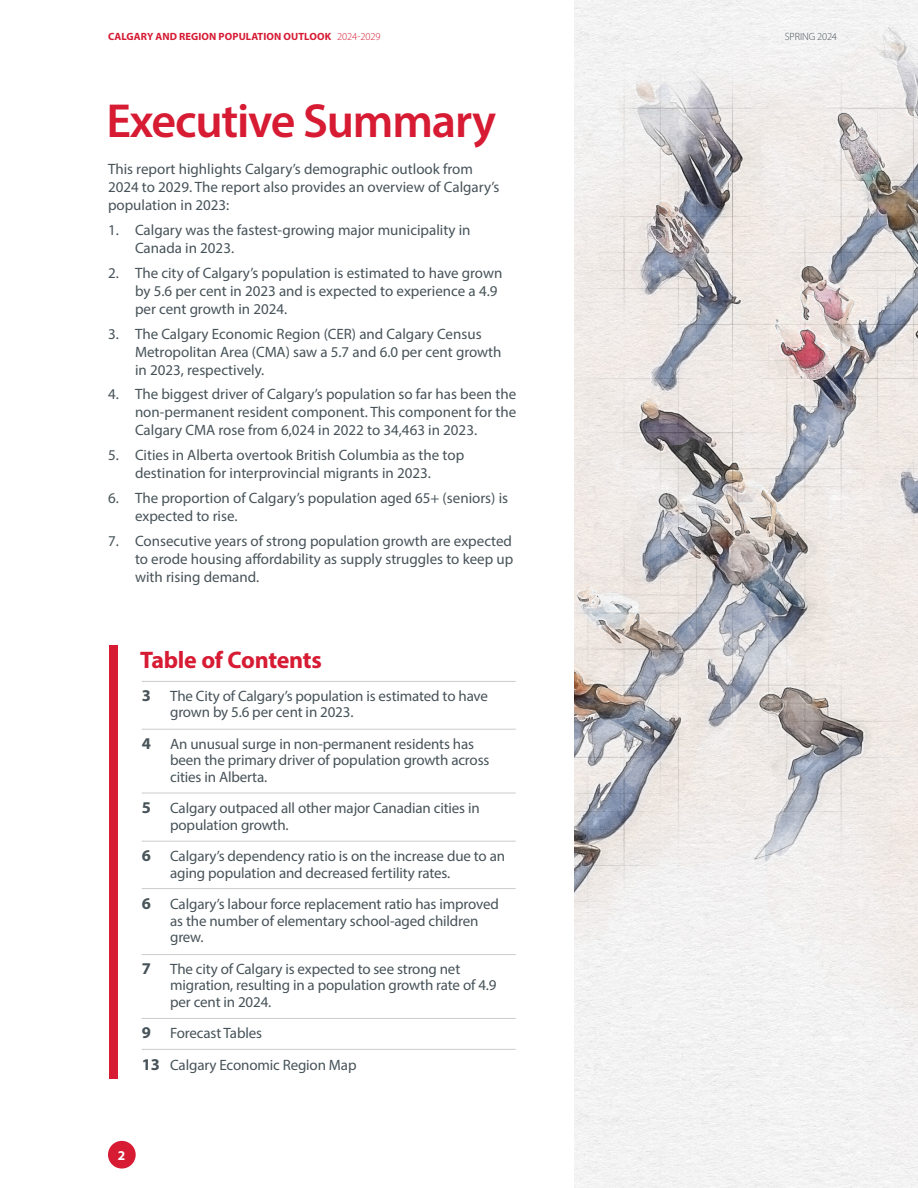
<style>
.page{position:relative;width:918px;height:1188px;background:#fff}
.page>*{position:absolute;margin:0;border:0;box-sizing:border-box;transform-origin:0 0}
.Section_Title{font:600 48px "Myriad Pro";letter-spacing:-.025em;color:#d61b33}
.Section_Title-2{font:700 24px "Myriad Pro";letter-spacing:-.01em;color:#d61b33}
.Number_bullet{font:15px/18px "Myriad Pro";letter-spacing:-.005em;color:#475359}
.t1{font:700 13.5px "Myriad Pro";color:#fff}
.t2{font:700 10.5px "Myriad Pro";letter-spacing:.01em;color:#d61b33}
.t3{font:300 10.5px "Myriad Pro";letter-spacing:-.005em;color:#475359}
.s1{font-weight:300}
.s2{font-weight:700;font-size:16.5px}
</style>
<div class="page">
<img style="left:574px;top:0;width:344px;height:1188px">
<div style="left:108px;top:1141px;width:28px;height:28px;background:#d61b33;border-radius:50%"></div>
<hr style="left:142px;top:729px;width:374px;height:1px;background:#cbccce">
<hr style="left:142px;top:681px;width:374px;height:1px;background:#cbccce">
<hr style="left:142px;top:793px;width:374px;height:1px;background:#cbccce">
<hr style="left:142px;top:841px;width:374px;height:1px;background:#cbccce">
<hr style="left:142px;top:888px;width:374px;height:1px;background:#cbccce">
<hr style="left:142px;top:954px;width:374px;height:1px;background:#cbccce">
<hr style="left:142px;top:1018px;width:374px;height:1px;background:#cbccce">
<hr style="left:142px;top:1049px;width:374px;height:1px;background:#cbccce">
<div style="left:109px;top:646px;width:9px;height:433px;background:#d61b33"></div>
<p class="t2" style="left:108px;top:30px;width:274px">CALGARY AND REGION POPULATION OUTLOOK <span class="s1">2024-2029</span></p>
<p class="t3" style="left:785px;top:31px;width:54px">SPRING 2024</p>
<p class="Section_Title" style="left:106px;top:90px;width:391px">Executive Summary</p>
<p class="Number_bullet" style="left:108px;top:160px;width:393px">This report highlights Calgary’s demographic outlook from<br>2024 to 2029. The report also provides an overview of Calgary’s population in 2023:</p>
<p class="Number_bullet" style="left:135px;top:221px;width:337px;text-indent:-27px">1. Calgary was the fastest-growing major municipality in<br>Canada in 2023.</p>
<p class="Number_bullet" style="left:135px;top:264px;width:369px;text-indent:-27px">2. The city of Calgary’s population is estimated to have grown by 5.6 per cent in 2023 and is expected to experience a 4.9 per cent growth in 2024.</p>
<p class="Number_bullet" style="left:135px;top:324px;width:368px;text-indent:-27px">3. The Calgary Economic Region (CER) and Calgary Census<br>Metropolitan Area (CMA) saw a 5.7 and 6.0 per cent growth in 2023, respectively.</p>
<p class="Number_bullet" style="left:135px;top:385px;width:383px;text-align:justify;text-indent:-27px">4. The biggest driver of Calgary’s population so far has been the non-permanent resident component. This component for the Calgary CMA rose from 6,024 in 2022 to 34,463 in 2023.</p>
<p class="Number_bullet" style="left:108px;top:446px;width:358px;text-align:center">5. Cities in Alberta overtook British Columbia as the top destination for interprovincial migrants in 2023.</p>
<p class="Number_bullet" style="left:135px;top:489px;width:375px;text-indent:-27px">6. The proportion of Calgary’s population aged 65+ (seniors) is expected to rise.</p>
<p class="Number_bullet" style="left:135px;top:531px;width:380px;text-align:justify;text-indent:-27px">7. Consecutive years of strong population growth are expected to erode housing affordability as supply struggles to keep up with rising demand.</p>
<p class="Section_Title-2" style="left:140px;top:644px;width:183px">Table of Contents</p>
<p class="Number_bullet" style="left:170px;top:687px;width:319px;line-height:16.5px;text-indent:-28px"><span class="s2">3</span> The City of Calgary’s population is estimated to have grown by 5.6 per cent in 2023.</p>
<p class="Number_bullet" style="left:170px;top:735px;width:321px;line-height:16.5px;text-indent:-28px"><span class="s2">4</span> An unusual surge in non-permanent residents has been the primary driver of population growth across cities in Alberta.</p>
<p class="Number_bullet" style="left:170px;top:800px;width:311px;line-height:16.5px;text-indent:-28px"><span class="s2">5</span> Calgary outpaced all other major Canadian cities in population growth.</p>
<p class="Number_bullet" style="left:170px;top:848px;width:336px;line-height:16.5px;text-indent:-28px"><span class="s2">6</span> Calgary’s dependency ratio is on the increase due to an aging population and decreased fertility rates.</p>
<p class="Number_bullet" style="left:170px;top:896px;width:330px;line-height:16.5px;text-indent:-28px"><span class="s2">6</span> Calgary’s labour force replacement ratio has improved as the number of elementary school-aged children grew.</p>
<p class="Number_bullet" style="left:170px;top:960px;width:328px;line-height:16.5px;text-indent:-28px"><span class="s2">7</span> The city of Calgary is expected to see strong net migration, resulting in a population growth rate of 4.9 per cent in 2024.</p>
<p class="Number_bullet" style="left:142px;top:1024px;width:122px"><span class="s2">9</span> Forecast Tables</p>
<p class="Number_bullet" style="left:142px;top:1056px;width:216px"><span class="s2">13</span> Calgary Economic Region Map</p>
<p class="t1" style="left:118px;top:1146px;width:9px">2</p>
</div>
